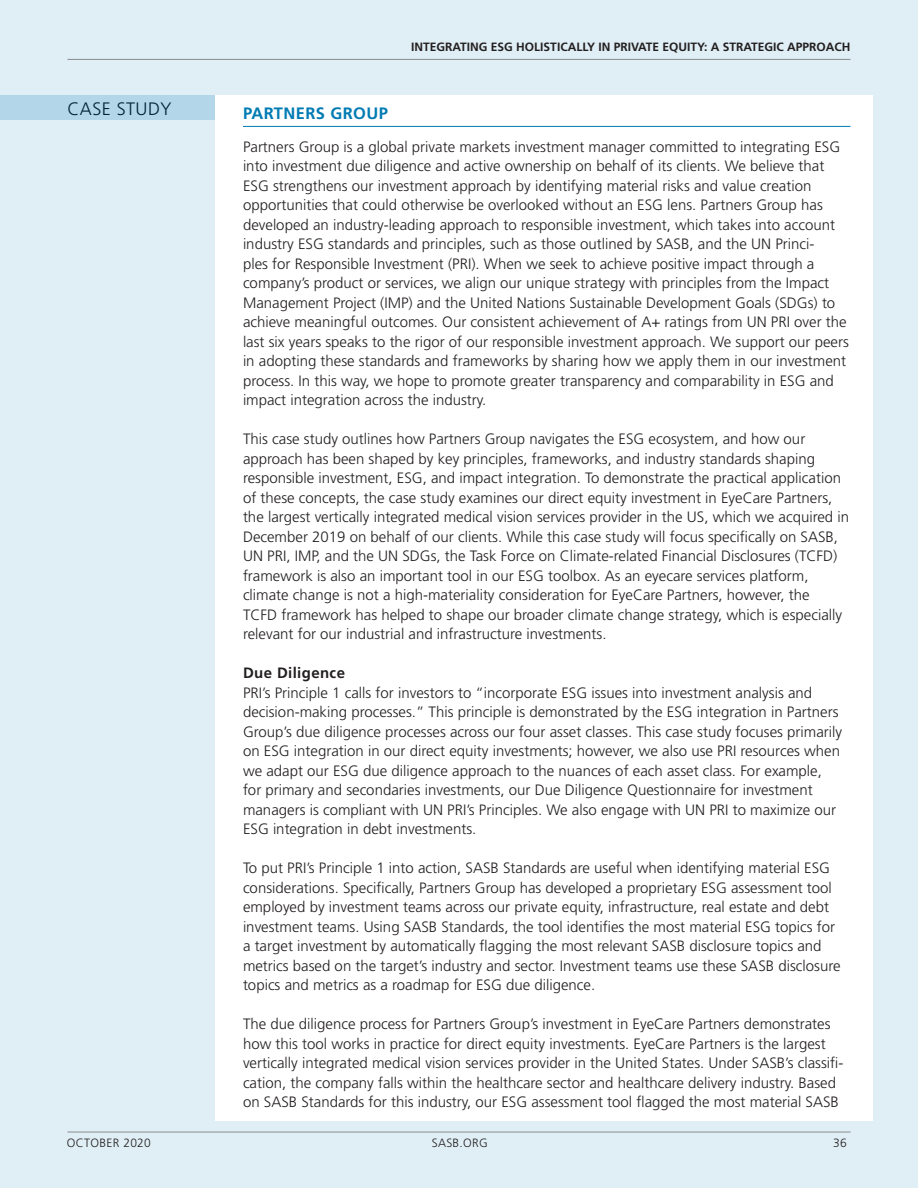
<style>
.page{position:relative;width:918px;height:1188px;background:#e0eff6}
.page>*{position:absolute;margin:0;border:0;box-sizing:border-box;transform-origin:0 0}
.t1{font:300 18px "Frutiger LT Std";letter-spacing:.025em;color:#002438}
.TITLE_2{font:700 16.5px "Frutiger LT Std";letter-spacing:.025em;color:#007bb3}
.BODY{font:300 15px/19.5px "Frutiger LT Std";color:#231f20}
.CASE_STUDY_TITLE_3{font:700 15px "Frutiger LT Std";letter-spacing:.025em;color:#231f20}
.t2{font:700 12px "Frutiger LT Std";color:#231f20}
.t3{font:300 12px "Frutiger LT Std";letter-spacing:.025em;color:#231f20}
</style>
<div class="page">
<div style="left:215px;top:95px;width:658px;height:1026px;background:#fff"></div>
<hr style="left:68px;top:59px;width:782px;height:1px;background:#888b8d">
<hr style="left:68px;top:1132px;width:782px;height:1px;background:#888b8d">
<div style="left:0;top:95px;width:215px;height:25px;background:#b3d7e8"></div>
<hr style="left:243px;top:126px;width:607px;height:1px;background:#007bb3">
<p class="t2" style="left:411px;top:40px;width:441px">INTEGRATING ESG HOLISTICALLY IN PRIVATE EQUITY: A STRATEGIC APPROACH</p>
<p class="t1" style="left:68px;top:99px;width:106px">CASE STUDY</p>
<p class="TITLE_2" style="left:243px;top:104px;width:147px">PARTNERS GROUP</p>
<p class="BODY" style="left:243px;top:137px;width:607px">Partners Group is a global private markets investment manager committed to integrating ESG into investment due diligence and active ownership on behalf of its clients. We believe that ESG strengthens our investment approach by identifying material risks and value creation opportunities that could otherwise be overlooked without an ESG lens. Partners Group has developed an industry-leading approach to responsible investment, which takes into account industry ESG standards and principles, such as those outlined by SASB, and the UN Princi-<br>ples for Responsible Investment (PRI). When we seek to achieve positive impact through a company’s product or services, we align our unique strategy with principles from the Impact Management Project (IMP) and the United Nations Sustainable Development Goals (SDGs) to achieve meaningful outcomes. Our consistent achievement of A+ ratings from UN PRI over the last six years speaks to the rigor of our responsible investment approach. We support our peers in adopting these standards and frameworks by sharing how we apply them in our investment process. In this way, we hope to promote greater transparency and comparability in ESG and impact integration across the industry.</p>
<p class="BODY" style="left:243px;top:429px;width:608px">This case study outlines how Partners Group navigates the ESG ecosystem, and how our approach has been shaped by key principles, frameworks, and industry standards shaping responsible investment, ESG, and impact integration. To demonstrate the practical application of these concepts, the case study examines our direct equity investment in EyeCare Partners, the largest vertically integrated medical vision services provider in the US, which we acquired in December 2019 on behalf of our clients. While this case study will focus specifically on SASB, UN PRI, IMP, and the UN SDGs, the Task Force on Climate-related Financial Disclosures (TCFD) framework is also an important tool in our ESG toolbox. As an eyecare services platform, climate change is not a high-materiality consideration for EyeCare Partners, however, the<br>TCFD framework has helped to shape our broader climate change strategy, which is especially relevant for our industrial and infrastructure investments.</p>
<p class="CASE_STUDY_TITLE_3" style="left:243px;top:664px;width:104px">Due Diligence</p>
<p class="BODY" style="left:243px;top:683px;width:601px">PRI’s Principle 1 calls for investors to “incorporate ESG issues into investment analysis and decision-making processes.” This principle is demonstrated by the ESG integration in Partners Group’s due diligence processes across our four asset classes. This case study focuses primarily on ESG integration in our direct equity investments; however, we also use PRI resources when we adapt our ESG due diligence approach to the nuances of each asset class. For example, for primary and secondaries investments, our Due Diligence Questionnaire for investment managers is compliant with UN PRI’s Principles. We also engage with UN PRI to maximize our ESG integration in debt investments.</p>
<p class="BODY" style="left:243px;top:858px;width:599px">To put PRI’s Principle 1 into action, SASB Standards are useful when identifying material ESG considerations. Specifically, Partners Group has developed a proprietary ESG assessment tool employed by investment teams across our private equity, infrastructure, real estate and debt investment teams. Using SASB Standards, the tool identifies the most material ESG topics for a target investment by automatically flagging the most relevant SASB disclosure topics and metrics based on the target’s industry and sector. Investment teams use these SASB disclosure topics and metrics as a roadmap for ESG due diligence.</p>
<p class="BODY" style="left:243px;top:1014px;width:602px">The due diligence process for Partners Group’s investment in EyeCare Partners demonstrates how this tool works in practice for direct equity investments. EyeCare Partners is the largest vertically integrated medical vision services provider in the United States. Under SASB’s classifi&shy;cation, the company falls within the healthcare sector and healthcare delivery industry. Based on SASB Standards for this industry, our ESG assessment tool flagged the most material SASB</p>
<p class="t3" style="left:67px;top:1136px;width:85px">OCTOBER 2020</p>
<p class="t3" style="left:432px;top:1136px;width:58px">SASB.ORG</p>
<p class="t3" style="left:833px;top:1136px;width:15px">36</p>
</div>
